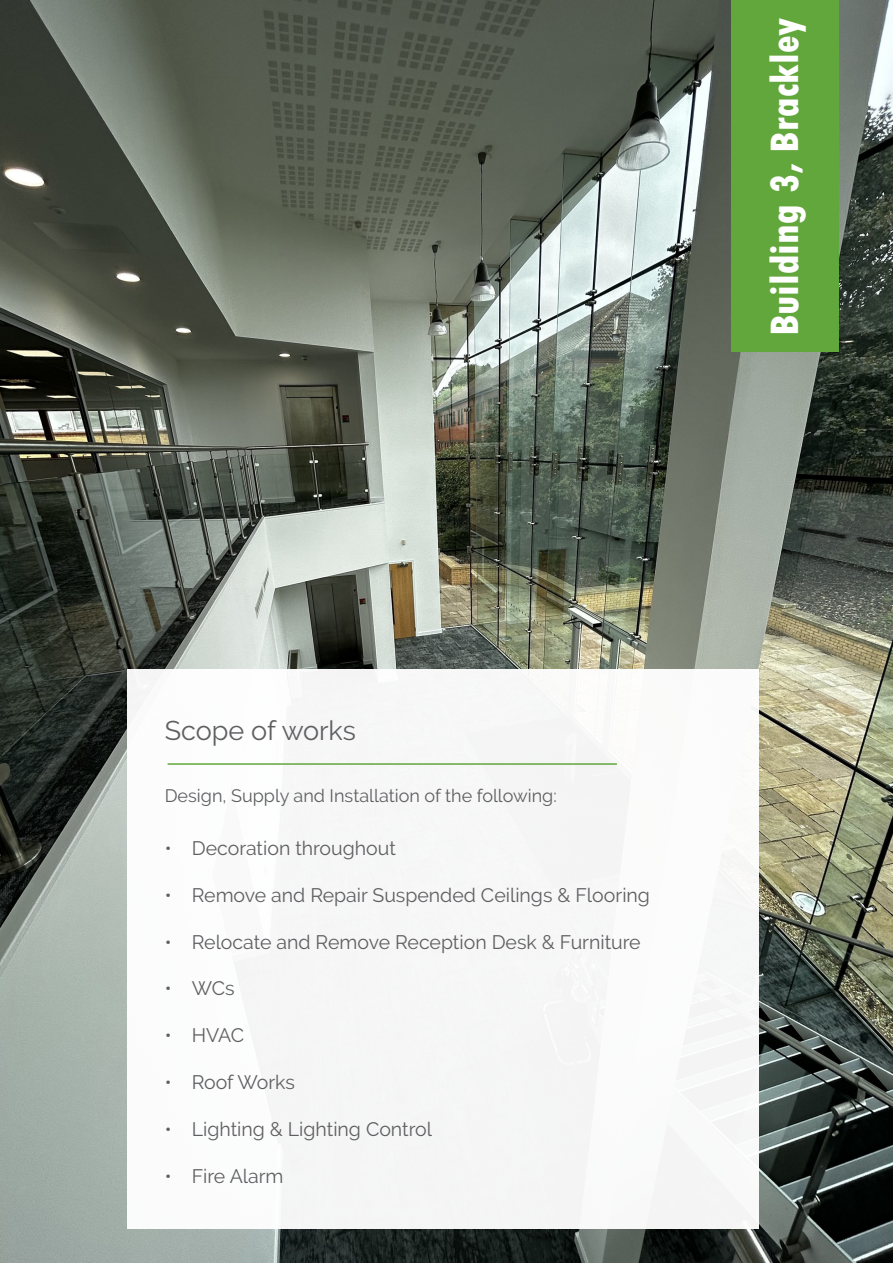
<style>
.page{position:relative;width:893px;height:1263px;background:#fff}
.page>*{position:absolute;margin:0;border:0;box-sizing:border-box;transform-origin:0 0}
.t1{font:800 condensed 41.55px "Tw Cen";color:#fff}
.t2{font:27px "Raleway";color:#5f5f62}
.t3{font:19.5px "Raleway";color:#5f5f62}
.t4{font:18px "Raleway";color:#5f5f62}
</style>
<div class="page">
<img style="left:0;top:0;width:893px;height:1263px">
<div style="left:128px;top:670px;width:631px;height:559px;background:#f7f7f7"></div>
<hr style="left:168px;top:763px;width:449px;height:2px;background:#62a73b">
<div style="left:731px;top:0;width:108px;height:352px;background:#62a73b"></div>
<p class="t1" style="left:760px;top:336px;width:320px;rotate:-90deg">Building 3, Brackley</p>
<p class="t2" style="left:165px;top:715px;width:193px">Scope of works</p>
<p class="t4" style="left:165px;top:785px;width:393px">Design, Supply and Installation of the following:</p>
<p class="t3" style="left:165px;top:837px;width:8px">•</p>
<p class="t3" style="left:192px;top:837px;width:206px">Decoration throughout</p>
<p class="t3" style="left:165px;top:884px;width:8px">•</p>
<p class="t3" style="left:192px;top:884px;width:460px">Remove and Repair Suspended Ceilings &amp; Flooring</p>
<p class="t3" style="left:165px;top:930px;width:8px">•</p>
<p class="t3" style="left:192px;top:930px;width:450px">Relocate and Remove Reception Desk &amp; Furniture</p>
<p class="t3" style="left:165px;top:977px;width:8px">•</p>
<p class="t3" style="left:192px;top:977px;width:44px">WCs</p>
<p class="t3" style="left:165px;top:1024px;width:8px">•</p>
<p class="t3" style="left:192px;top:1024px;width:54px">HVAC</p>
<p class="t3" style="left:165px;top:1071px;width:8px">•</p>
<p class="t3" style="left:192px;top:1071px;width:105px">Roof Works</p>
<p class="t3" style="left:165px;top:1118px;width:8px">•</p>
<p class="t3" style="left:192px;top:1118px;width:242px">Lighting &amp; Lighting Control</p>
<p class="t3" style="left:165px;top:1164px;width:8px">•</p>
<p class="t3" style="left:192px;top:1164px;width:93px">Fire Alarm</p>
</div>
